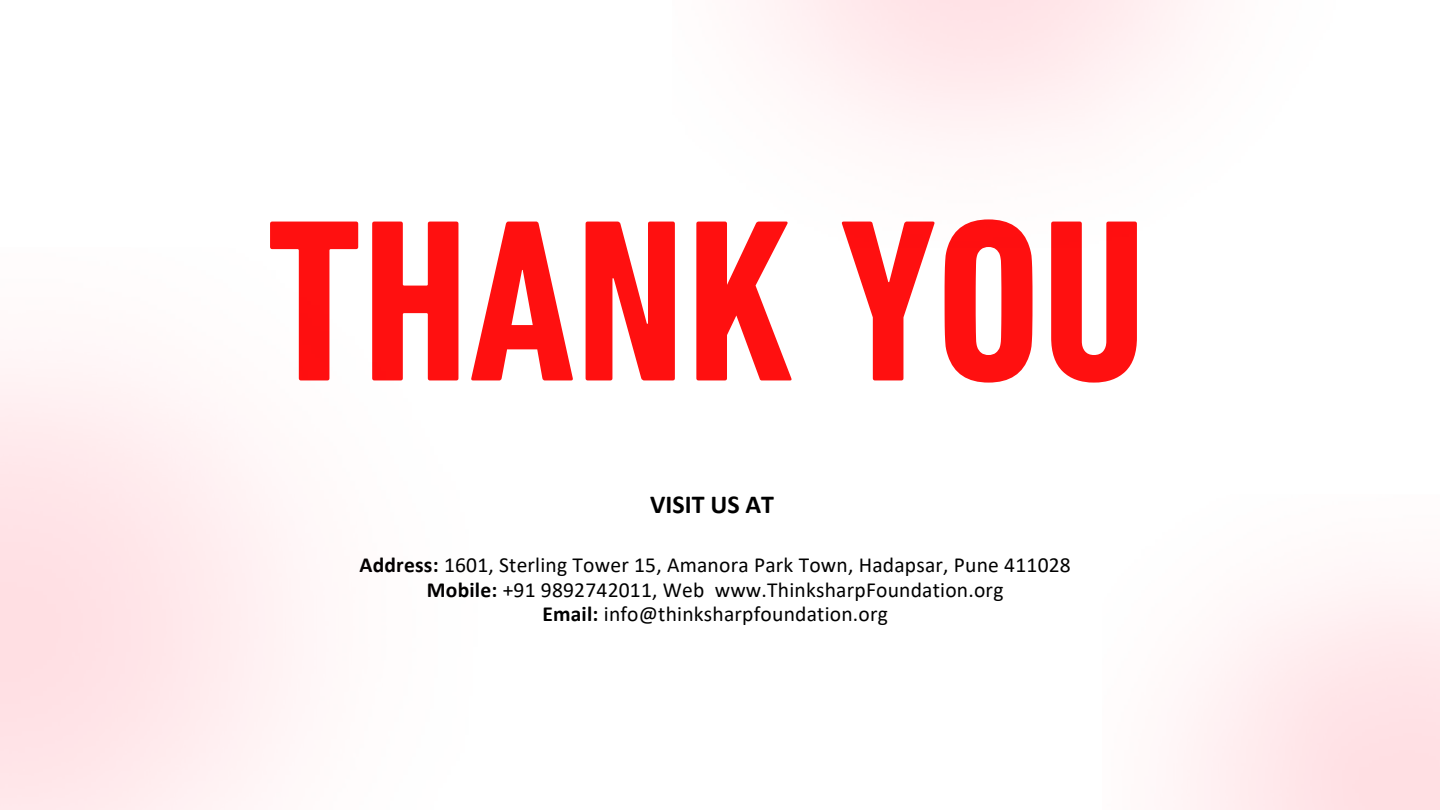
<style>
.page{position:relative;width:1440px;height:810px;background:#fff}
.page>*{position:absolute;margin:0;border:0;box-sizing:border-box;transform-origin:0 0}
.t1{font:700 condensed 233.7px "DIN Next LT Pro";color:#ff1010}
.t2{font:700 26px "Calibri";color:#000}
.t3{font:21.5px/24.8px "Calibri";letter-spacing:.01em;color:#000;text-align:center}
.s1{font-weight:700}
</style>
<div class="page">
<h1 class="t1" style="left:267px;top:205px;width:882px">THANK YOU</h1>
<p class="t2" style="left:650px;top:494px;width:125px">VISIT US AT</p>
<p class="t3" style="left:360px;top:554px;width:713px"><span class="s1">Address:</span> 1601, Sterling Tower 15, Amanora Park Town, Hadapsar, Pune 411028<br><span class="s1">Mobile:</span> +91 9892742011, Web www.ThinksharpFoundation.org<br><span class="s1">Email:</span> info@thinksharpfoundation.org</p>
</div>
